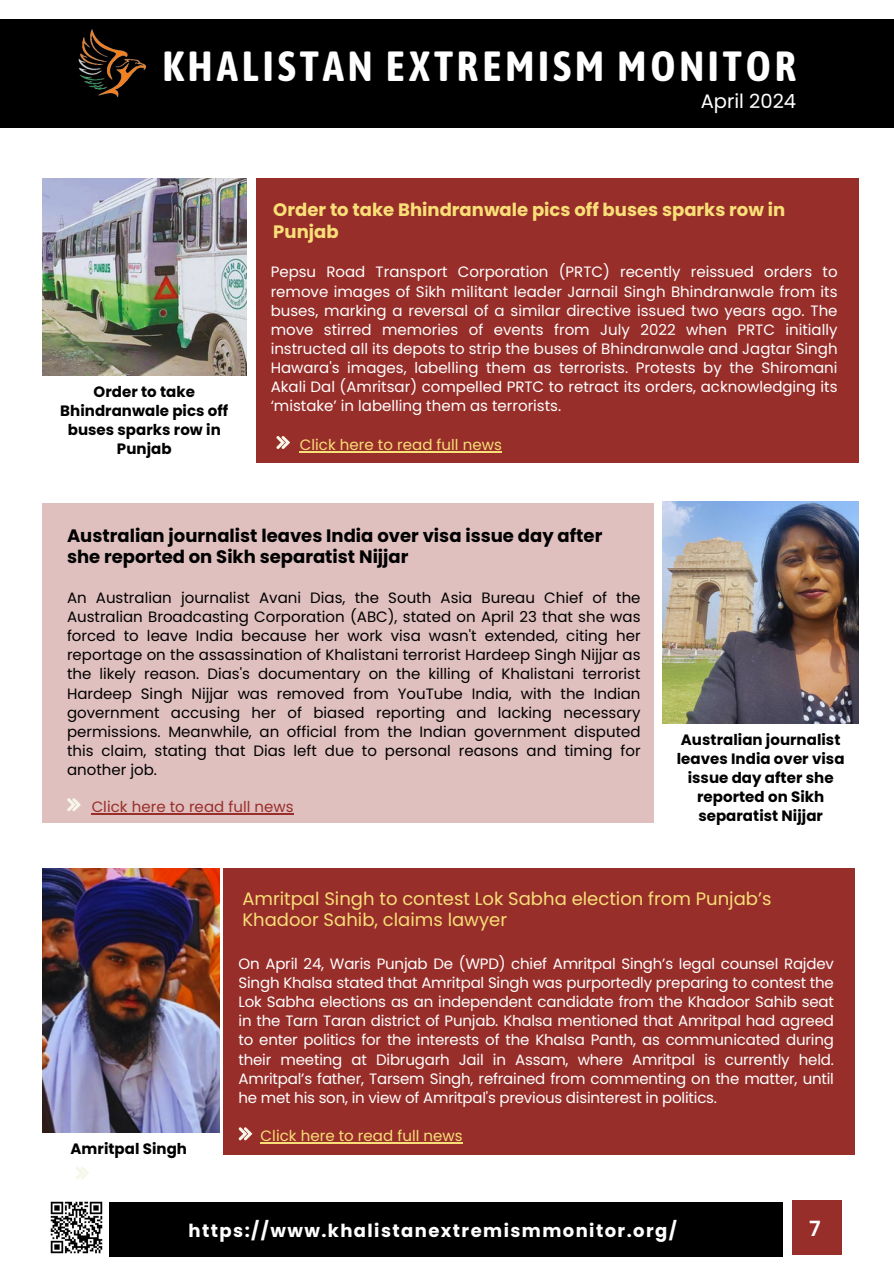
<style>
.page{position:relative;width:894px;height:1264px;background:#fff}
.page>*{position:absolute;margin:0;border:0;box-sizing:border-box;transform-origin:0 0}
.t1{font:700 42px "Asap Condensed";letter-spacing:.09em;color:#fff}
.t2{font:600 21px "Poppins";color:#fff}
.t3{font:19.5px "Poppins";color:#fff}
.t4{font:700 18px/21.3px "Poppins";color:#000}
.t5{font:18px/21.3px "Poppins";color:#f8df77}
.t6{font:700 18px/21.3px "Poppins";color:#f8df77}
.t7{font:700 18px "Poppins";letter-spacing:.08em;color:#fff}
.t8{font:15px/19.2px "Poppins";letter-spacing:-.005em;color:#fff;text-align:justify}
.t9{font:15px/19.2px "Poppins";color:#000;text-align:justify}
.t10{font:700 15px/19.2px "Poppins";letter-spacing:.005em;color:#000;text-align:center}
.t11{font:15px "Poppins";letter-spacing:.005em;color:#f8df77}
.t12{font:15px "Poppins";letter-spacing:.005em;color:#982e2a}
</style>
<div class="page">
<div style="left:0;top:19px;width:893px;height:109px;background:#000"></div>
<img style="left:78px;top:29px;width:67px;height:68px">
<div style="left:256px;top:178px;width:602px;height:285px;background:#982e2a"></div>
<svg style="left:276px;top:436px;width:14px;height:13px"></svg>
<div style="left:42px;top:503px;width:611px;height:320px;background:#e0c0bf"></div>
<div style="left:223px;top:867px;width:631px;height:287px;background:#982e2a"></div>
<svg style="left:239px;top:1127px;width:13px;height:13px"></svg>
<div style="left:109px;top:1202px;width:673px;height:54px;background:#000"></div>
<div style="left:791px;top:1200px;width:49px;height:54px;background:#982e2a"></div>
<img style="left:50px;top:1201px;width:53px;height:53px">
<svg style="left:67px;top:798px;width:13px;height:13px"></svg>
<svg style="left:76px;top:1166px;width:13px;height:13px"></svg>
<img style="left:42px;top:178px;width:204px;height:197px">
<img style="left:662px;top:502px;width:196px;height:221px">
<img style="left:42px;top:868px;width:177px;height:264px">
<hr style="left:300px;top:451px;width:202px;height:1px;background:#f8df77">
<hr style="left:92px;top:813px;width:202px;height:1px;background:#982e2a">
<hr style="left:260px;top:1142px;width:202px;height:1px;background:#f8df77">
<p class="t1" style="left:162px;top:42px;width:635px">KHALISTAN EXTREMISM MONITOR</p>
<p class="t10" style="left:60px;top:382px;width:169px">Order to take<br>Bhindranwale pics off buses sparks row in<br>Punjab</p>
<h3 class="t3" style="left:700px;top:88px;width:97px">April 2024</h3>
<h2 class="t6" style="left:273px;top:199px;width:513px">Order to take Bhindranwale pics off buses sparks row in<br>Punjab</h2>
<p class="t8" style="left:270px;top:262px;width:568px">Pepsu Road Transport Corporation (PRTC) recently reissued orders to remove images of Sikh militant leader Jarnail Singh Bhindranwale from its buses, marking a reversal of a similar directive issued two years ago. The move stirred memories of events from July 2022 when PRTC initially instructed all its depots to strip the buses of Bhindranwale and Jagtar Singh Hawara's images, labelling them as terrorists. Protests by the Shiromani Akali Dal (Amritsar) compelled PRTC to retract its orders, acknowledging its ‘mistake’ in labelling them as terrorists.</p>
<h4 class="t11" style="left:300px;top:434px;width:203px">Click here to read full news</h4>
<p class="t4" style="left:67px;top:525px;width:536px">Australian journalist leaves India over visa issue day after she reported on Sikh separatist Nijjar</p>
<p class="t9" style="left:67px;top:588px;width:575px">An Australian journalist Avani Dias, the South Asia Bureau Chief of the Australian Broadcasting Corporation (ABC), stated on April 23 that she was forced to leave India because her work visa wasn't extended, citing her reportage on the assassination of Khalistani terrorist Hardeep Singh Nijjar as the likely reason. Dias's documentary on the killing of Khalistani terrorist Hardeep Singh Nijjar was removed from YouTube India, with the Indian government accusing her of biased reporting and lacking necessary permissions. Meanwhile, an official from the Indian government disputed this claim, stating that Dias left due to personal reasons and timing for another job.</p>
<p class="t12" style="left:92px;top:796px;width:203px">Click here to read full news</p>
<p class="t10" style="left:676px;top:730px;width:169px">Australian journalist leaves India over visa issue day after she reported on Sikh separatist Nijjar</p>
<p class="t10" style="left:70px;top:1139px;width:118px">Amritpal Singh</p>
<p class="t5" style="left:242px;top:888px;width:530px">Amritpal Singh to contest Lok Sabha election from Punjab’s<br>Khadoor Sahib, claims lawyer</p>
<p class="t8" style="left:238px;top:954px;width:596px">On April 24, Waris Punjab De (WPD) chief Amritpal Singh’s legal counsel Rajdev Singh Khalsa stated that Amritpal Singh was purportedly preparing to contest the Lok Sabha elections as an independent candidate from the Khadoor Sahib seat in the Tarn Taran district of Punjab. Khalsa mentioned that Amritpal had agreed to enter politics for the interests of the Khalsa Panth, as communicated during their meeting at Dibrugarh Jail in Assam, where Amritpal is currently held.<br>Amritpal’s father, Tarsem Singh, refrained from commenting on the matter, until he met his son, in view of Amritpal's previous disinterest in politics.</p>
<h4 class="t11" style="left:260px;top:1125px;width:203px">Click here to read full news</h4>
<h1 class="t7" style="left:188px;top:1218px;width:489px">https://www.khalistanextremismmonitor.org/</h1>
<p class="t2" style="left:809px;top:1213px;width:13px">7</p>
</div>
